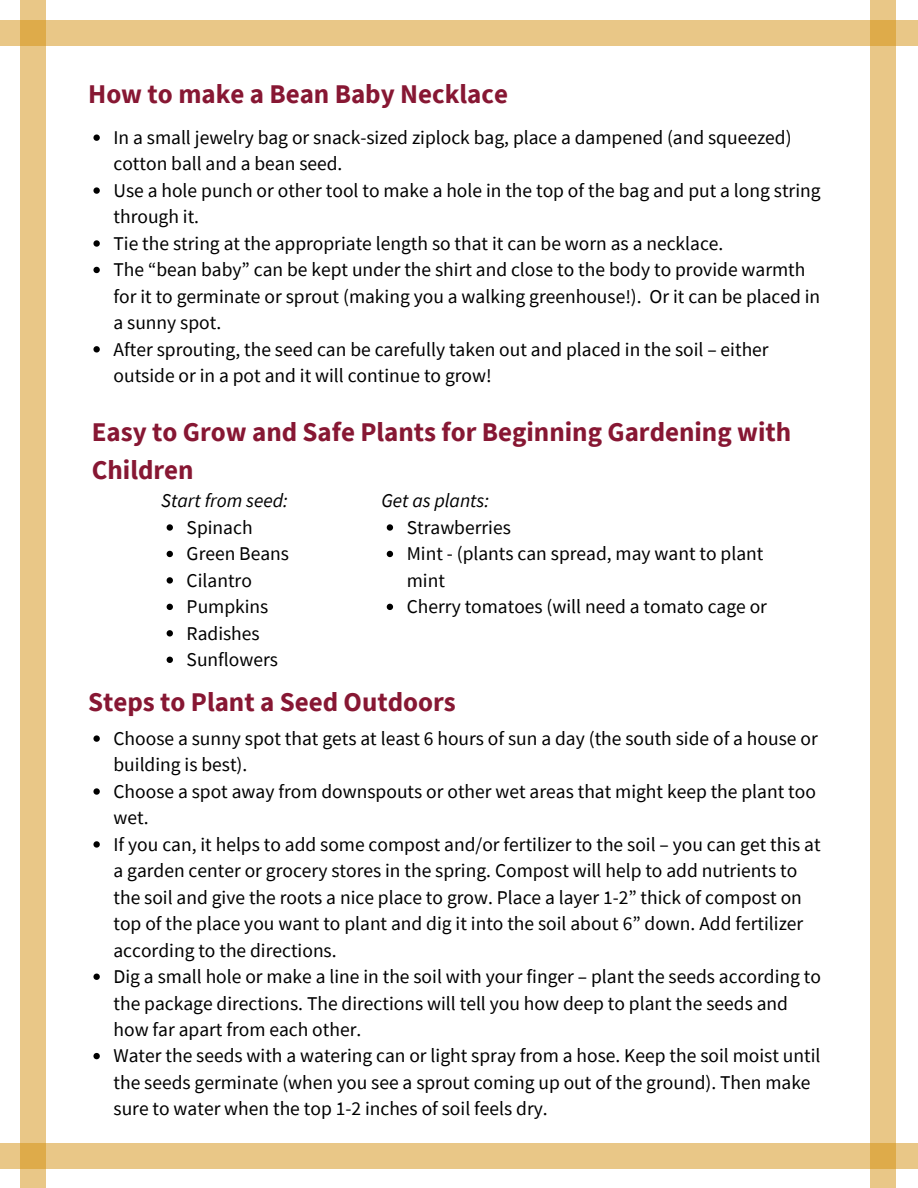
<style>
.page{position:relative;width:918px;height:1188px;background:#fff}
.page>*{position:absolute;margin:0;border:0;box-sizing:border-box;transform-origin:0 0}
.t1{font:700 27px/37.8px "Source Sans Pro";color:#871733}
.t2{font:19.5px/26.4px "Source Sans Pro";color:#000}
.t3{font:italic 19.5px "Source Sans Pro";color:#000}
</style>
<div class="page">
<div style="left:20px;top:0;width:26px;height:1188px;background:#e9c787"></div>
<div style="left:871px;top:0;width:25px;height:1188px;background:#e9c787"></div>
<div style="left:0;top:1143px;width:918px;height:26px;background:#e9c787"></div>
<div style="left:0;top:20px;width:918px;height:26px;background:#e9c787"></div>
<svg style="left:93px;top:134px;width:7px;height:7px"></svg>
<svg style="left:93px;top:187px;width:7px;height:7px"></svg>
<svg style="left:93px;top:240px;width:7px;height:7px"></svg>
<svg style="left:93px;top:267px;width:7px;height:6px"></svg>
<svg style="left:93px;top:346px;width:7px;height:7px"></svg>
<svg style="left:167px;top:524px;width:6px;height:7px"></svg>
<svg style="left:167px;top:551px;width:6px;height:6px"></svg>
<svg style="left:167px;top:577px;width:6px;height:7px"></svg>
<svg style="left:167px;top:604px;width:6px;height:6px"></svg>
<svg style="left:167px;top:630px;width:6px;height:7px"></svg>
<svg style="left:167px;top:657px;width:6px;height:6px"></svg>
<svg style="left:387px;top:524px;width:6px;height:7px"></svg>
<svg style="left:387px;top:551px;width:6px;height:6px"></svg>
<svg style="left:387px;top:604px;width:6px;height:6px"></svg>
<svg style="left:93px;top:735px;width:7px;height:7px"></svg>
<svg style="left:93px;top:788px;width:7px;height:7px"></svg>
<svg style="left:93px;top:841px;width:7px;height:7px"></svg>
<svg style="left:93px;top:974px;width:7px;height:6px"></svg>
<svg style="left:93px;top:1053px;width:7px;height:6px"></svg>
<h1 class="t1" style="left:88px;top:75px;width:421px">How to make a Bean Baby Necklace</h1>
<p class="t2" style="left:114px;top:124px;width:709px">In a small jewelry bag or snack-sized ziplock bag, place a dampened (and squeezed) cotton ball and a bean seed.<br>Use a hole punch or other tool to make a hole in the top of the bag and put a long string through it.<br>Tie the string at the appropriate length so that it can be worn as a necklace.<br>The “bean baby” can be kept under the shirt and close to the body to provide warmth for it to germinate or sprout (making you a walking greenhouse!). Or it can be placed in a sunny spot.<br>After sprouting, the seed can be carefully taken out and placed in the soil – either outside or in a pot and it will continue to grow!</p>
<h1 class="t1" style="left:92px;top:413px;width:701px">Easy to Grow and Safe Plants for Beginning Gardening with<br>Children</h1>
<p class="t3" style="left:161px;top:488px;width:128px">Start from seed:</p>
<p class="t2" style="left:187px;top:514px;width:104px">Spinach<br>Green Beans<br>Cilantro<br>Pumpkins<br>Radishes<br>Sunflowers</p>
<p class="t3" style="left:381px;top:488px;width:109px">Get as plants:</p>
<p class="t2" style="left:407px;top:514px;width:362px">Strawberries<br>Mint - (plants can spread, may want to plant mint<br>Cherry tomatoes (will need a tomato cage or</p>
<h1 class="t1" style="left:88px;top:683px;width:369px">Steps to Plant a Seed Outdoors</h1>
<p class="t2" style="left:114px;top:725px;width:709px">Choose a sunny spot that gets at least 6 hours of sun a day (the south side of a house or building is best).<br>Choose a spot away from downspouts or other wet areas that might keep the plant too wet.<br>If you can, it helps to add some compost and/or fertilizer to the soil – you can get this at a garden center or grocery stores in the spring. Compost will help to add nutrients to the soil and give the roots a nice place to grow. Place a layer 1-2” thick of compost on top of the place you want to plant and dig it into the soil about 6” down. Add fertilizer according to the directions.<br>Dig a small hole or make a line in the soil with your finger – plant the seeds according to the package directions. The directions will tell you how deep to plant the seeds and how far apart from each other.<br>Water the seeds with a watering can or light spray from a hose. Keep the soil moist until the seeds germinate (when you see a sprout coming up out of the ground). Then make sure to water when the top 1-2 inches of soil feels dry.</p>
</div>
